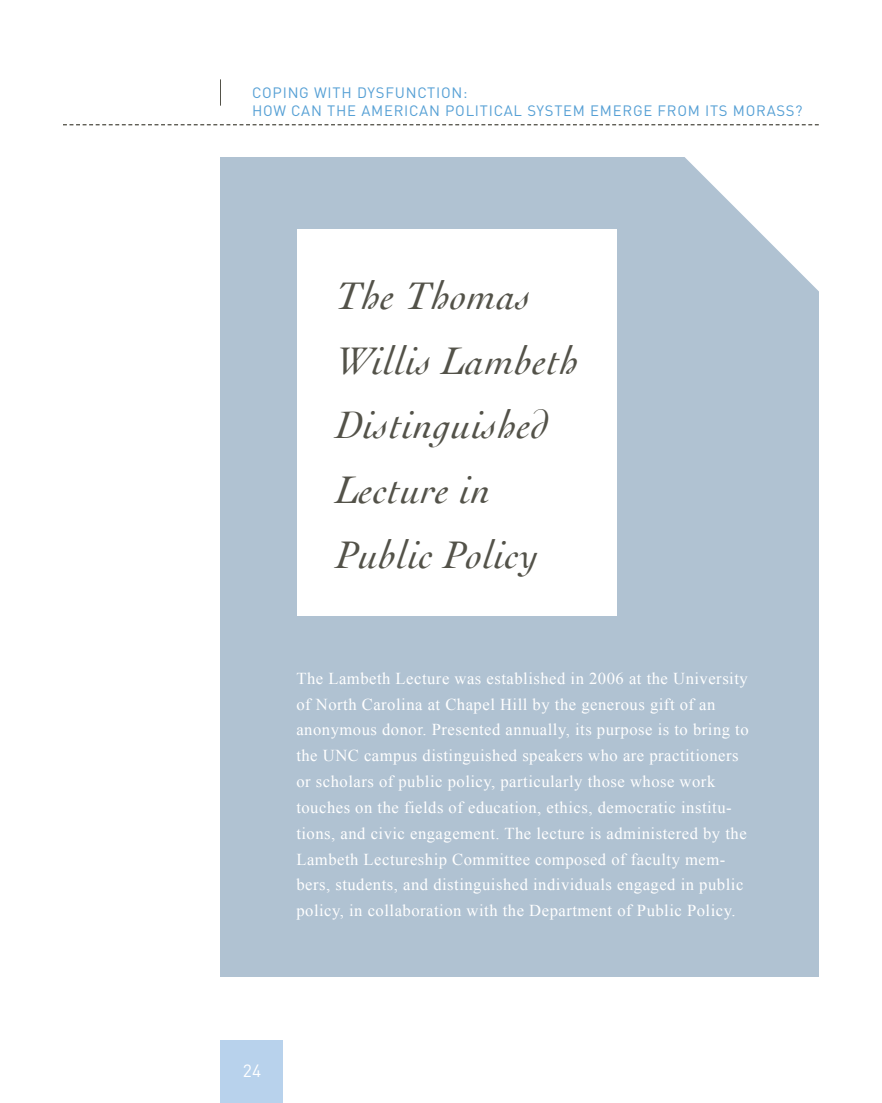
<style>
.page{position:relative;width:882px;height:1103px;background:#fff}
.page>*{position:absolute;margin:0;border:0;box-sizing:border-box;transform-origin:0 0}
.body_no_indent{font:italic 40.25px/64.8px "Cochin";letter-spacing:.02em;color:#535249}
.t1{font:17.5px "DIN";color:#fff}
.body_no_indent-2{font:16.62px/25.9px "Times New Roman";letter-spacing:.03em;color:#fff}
.t2{font:14.88px/17.8px "DIN";letter-spacing:.05em;color:#56a0d5}
</style>
<div class="page">
<svg style="left:63px;top:124px;width:756px;height:1px"></svg>
<div style="left:220px;top:1040px;width:64px;height:62px;background:#b8d2ec"></div>
<svg style="left:220px;top:79px;width:1px;height:27px"></svg>
<div style="left:220px;top:158px;width:599px;height:818px;background:#b0c2d2"></div>
<svg style="left:683px;top:157px;width:136px;height:134px"></svg>
<div style="left:297px;top:229px;width:320px;height:386px;background:#fff"></div>
<p class="t2" style="left:252px;top:83px;width:552px">COPING WITH DYSFUNCTION:<br>HOW CAN THE AMERICAN POLITICAL SYSTEM EMERGE FROM ITS MORASS?</p>
<p class="body_no_indent" style="left:336px;top:261px;width:244px">The Thomas<br>Willis Lambeth<br>Distinguished<br>Lecture in<br>Public Policy</p>
<p class="body_no_indent-2" style="left:296px;top:665px;width:454px">The Lambeth Lecture was established in 2006 at the University of North Carolina at Chapel Hill by the generous gift of an anonymous donor. Presented annually, its purpose is to bring to the UNC campus distinguished speakers who are practitioners or scholars of public policy, particularly those whose work touches on the fields of education, ethics, democratic institu&shy;tions, and civic engagement. The lecture is administered by the Lambeth Lectureship Committee composed of faculty mem&shy;bers, students, and distinguished individuals engaged in public policy, in collaboration with the Department of Public Policy.</p>
<p class="t1" style="left:243px;top:1059px;width:20px">24</p>
</div>
